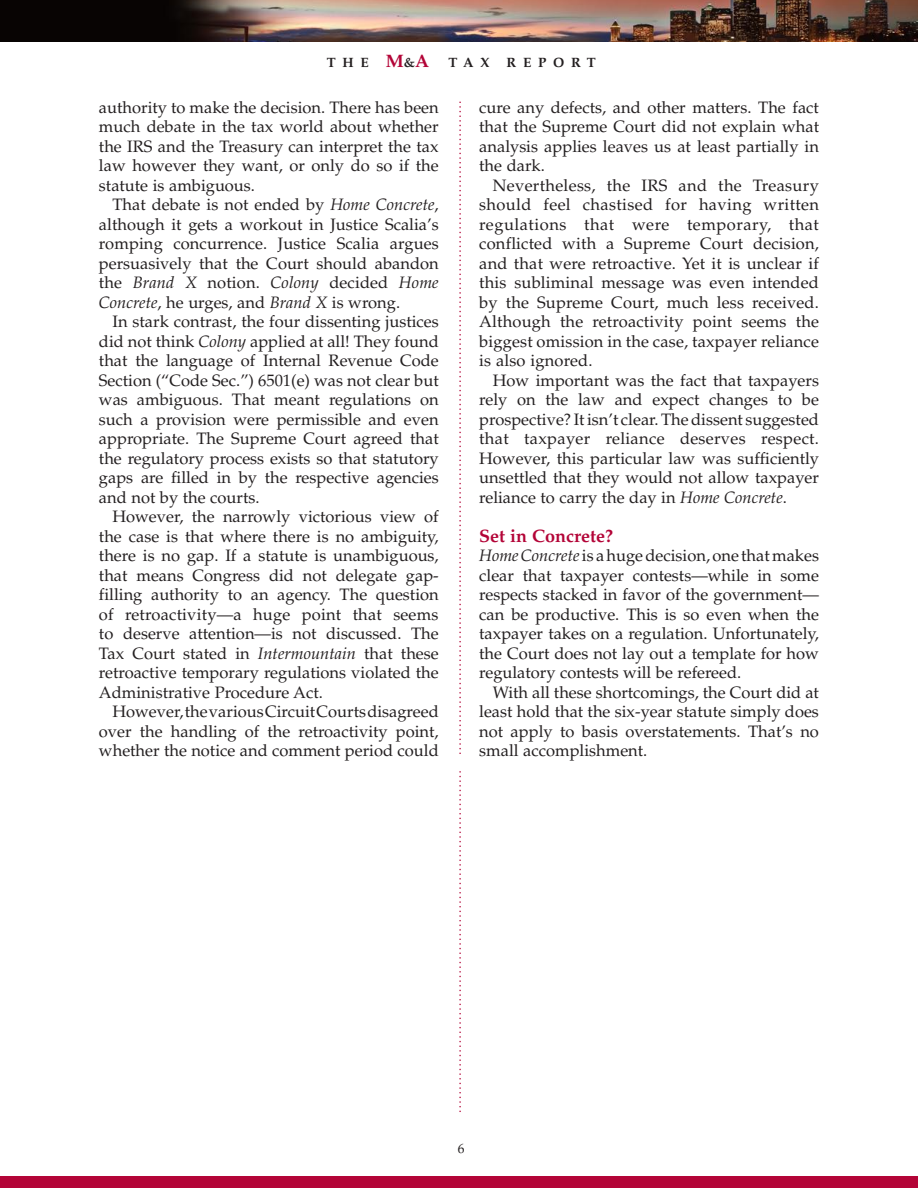
<style>
.page{position:relative;width:918px;height:1188px;background:#fff}
.page>*{position:absolute;margin:0;border:0;box-sizing:border-box;transform-origin:0 0}
.t1{font:700 18px "Palatino";color:#b30437}
.t2{font:16.5px/19.5px "Palatino";color:#231f20;text-align:justify}
.t3{font:700 13.5px "Palatino";color:#231f20}
.t4{font:13.5px "Palatino";color:#231f20}
.s1{font-size:18px;color:#b30437}
.s2{font-style:italic}
</style>
<div class="page">
<div style="left:0;top:1177px;width:918px;height:11px;background:#b30437"></div>
<img style="left:0;top:0;width:918px;height:42px">
<svg style="left:459px;top:102px;width:2px;height:1010px"></svg>
<div style="left:442px;top:757px;width:40px;height:10px;background:#fff"></div>
<p class="t3" style="left:327px;top:55px;width:30px">T he</p>
<p class="t3" style="left:386px;top:55px;width:105px"><span class="s1">M</span>&amp;<span class="s1">A</span> Ta x</p>
<p class="t3" style="left:507px;top:55px;width:32px">R eport</p>
<p class="t2" style="left:99px;top:97px;width:341px">authority to make the decision. There has been much debate in the tax world about whether the IRS and the Treasury can interpret the tax law however they want, or only do so if the statute is ambiguous.</p>
<p class="t2" style="left:99px;top:195px;width:341px;text-indent:13px">That debate is not ended by <span class="s2">Home Concrete</span>, although it gets a workout in Justice Scalia’s romping concurrence. Justice Scalia argues persuasively that the Court should abandon the <span class="s2">Brand X</span> notion. <span class="s2">Colony</span> decided <span class="s2">Home Concrete</span>, he urges, and <span class="s2">Brand X</span> is wrong.</p>
<p class="t2" style="left:99px;top:312px;width:341px;text-indent:13px">In stark contrast, the four dissenting justices did not think <span class="s2">Colony</span> applied at all! They found that the language of Internal Revenue Code Section (“Code Sec.”) 6501(e) was not clear but was ambiguous. That meant regulations on such a provision were permissible and even appropriate. The Supreme Court agreed that the regulatory process exists so that statutory gaps are filled in by the respective agencies and not by the courts.</p>
<p class="t2" style="left:99px;top:507px;width:341px;text-indent:13px">However, the narrowly victorious view of the case is that where there is no ambiguity, there is no gap. If a statute is unambiguous, that means Congress did not delegate gap&shy;filling authority to an agency. The question of retroactivity—a huge point that seems to deserve attention—is not discussed. The Tax Court stated in <span class="s2">Intermountain</span> that these retroactive temporary regulations violated the Administrative Procedure Act.</p>
<p class="t2" style="left:99px;top:702px;width:341px;text-indent:13px">However, the various Circuit Courts disagreed over the handling of the retroactivity point, whether the notice and comment period could</p>
<p class="t2" style="left:479px;top:98px;width:341px">cure any defects, and other matters. The fact that the Supreme Court did not explain what analysis applies leaves us at least partially in the dark.</p>
<p class="t2" style="left:479px;top:176px;width:341px;text-indent:13px">Nevertheless, the IRS and the Treasury should feel chastised for having written regulations that were temporary, that conflicted with a Supreme Court decision, and that were retroactive. Yet it is unclear if this subliminal message was even intended by the Supreme Court, much less received.<br>Although the retroactivity point seems the biggest omission in the case, taxpayer reliance is also ignored.</p>
<p class="t2" style="left:479px;top:371px;width:341px;text-indent:13px">How important was the fact that taxpayers rely on the law and expect changes to be prospective? It isn’t clear. The dissent suggested that taxpayer reliance deserves respect.<br>However, this particular law was sufficiently unsettled that they would not allow taxpayer reliance to carry the day in <span class="s2">Home Concrete</span>.</p>
<p class="t1" style="left:479px;top:525px;width:135px">Set in Concrete?</p>
<p class="t2" style="left:479px;top:546px;width:341px"><span class="s2">Home Concrete</span> is a huge decision, one that makes clear that taxpayer contests—while in some respects stacked in favor of the government— can be productive. This is so even when the taxpayer takes on a regulation. Unfortunately, the Court does not lay out a template for how regulatory contests will be refereed.</p>
<p class="t2" style="left:479px;top:682px;width:341px;text-indent:13px">With all these shortcomings, the Court did at least hold that the six-year statute simply does not apply to basis overstatements. That’s no small accomplishment.</p>
<p class="t4" style="left:458px;top:1140px;width:8px">6</p>
</div>
